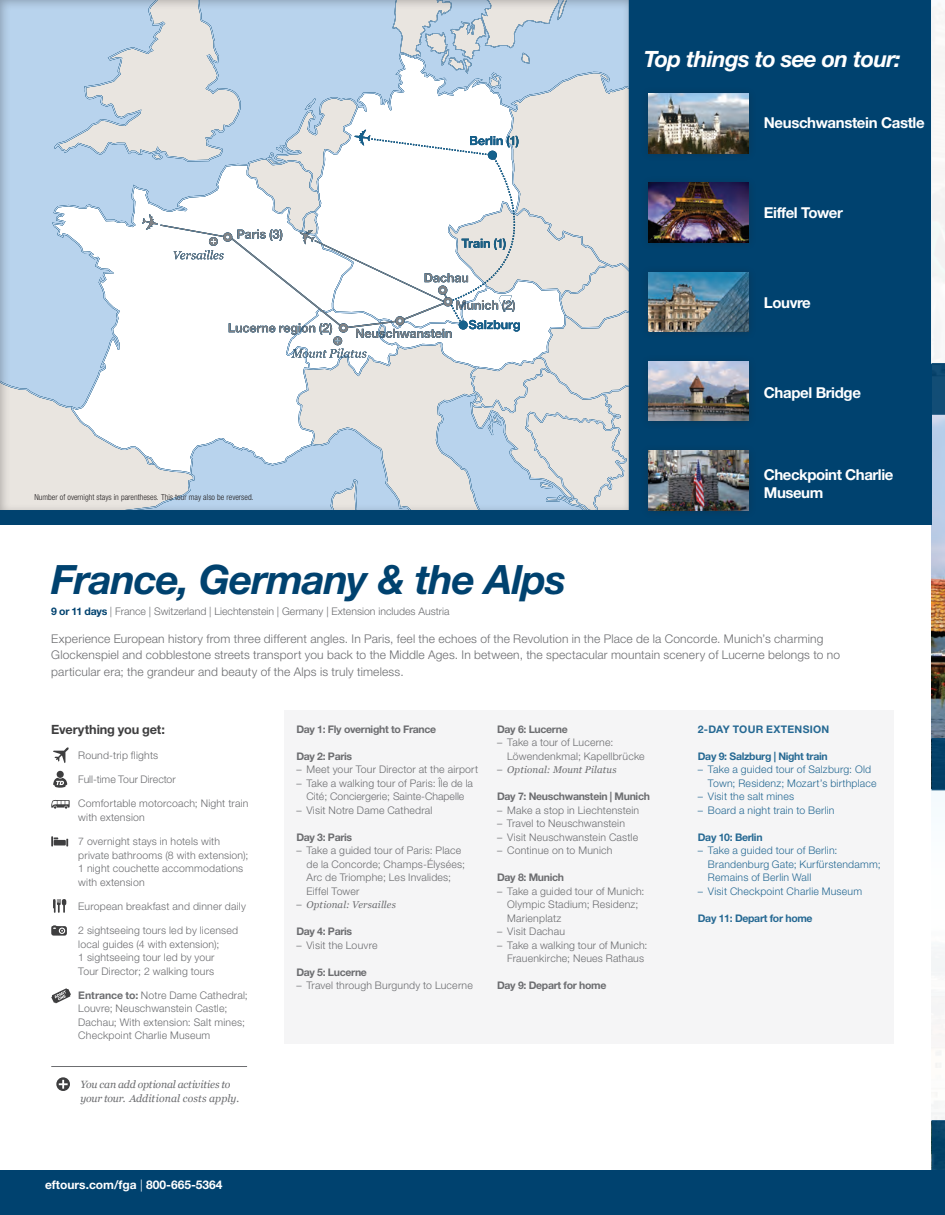
<style>
.page{position:relative;width:945px;height:1215px;background:#fff}
.page>*{position:absolute;margin:0;border:0;box-sizing:border-box;transform-origin:0 0}
.t1{font:italic 700 40.5px "Helvetica Neue LT Std";letter-spacing:-.03em;color:#00426f}
.t2{font:italic 700 22.5px "Helvetica Neue LT Std";letter-spacing:-.03em;color:#fff}
.t3{font:700 15px/18px "Helvetica Neue LT Std";letter-spacing:-.025em;color:#fff}
.t4{font:700 12.75px "Helvetica Neue LT Std";letter-spacing:-.01em;color:#3e3e3f}
.t5{font:300 12px/16.5px "Helvetica Neue LT Std";letter-spacing:.015em;color:#6c6d70}
.t6{font:700 12px "Helvetica Neue LT Std";color:#fff}
.t7{font:300 10.5px/13.5px "Helvetica Neue LT Std";letter-spacing:.02em;color:#6c6d70}
.t8{font:300 10.5px/13.5px "Helvetica Neue LT Std";letter-spacing:.02em;color:#266993}
.t9{font:300 10.5px/13.5px "Helvetica Neue LT Std";color:#6c6d70;text-align:center}
.t10{font:700 10.5px "Helvetica Neue LT Std";letter-spacing:-.03em;color:#6c6d70}
.t11{font:italic 10.5px/13.5px "Georgia";letter-spacing:-.015em;color:#6c6d70}
.t12{font:700 10.5px "Helvetica Neue LT Std";letter-spacing:-.03em;color:#266993}
.t13{font:700 10.5px "Helvetica Neue LT Std";letter-spacing:.025em;color:#266993}
.t14{font:italic 9.75px "Georgia";letter-spacing:.015em;color:#6c6d70}
.t15{font:300 condensed 8.25px "Helvetica Neue LT Std";color:#231f20}
.s1{font-weight:700;color:#00426f}
.s2{font-weight:700}
.s3{font-weight:300}
.s4{font-family:"Helvetica Neue LT Std";font-weight:300;font-style:normal;font-size:10.5px}
</style>
<div class="page">
<div style="left:284px;top:711px;width:610px;height:333px;background:#f5f5f6"></div>
<svg style="left:53px;top:747px;width:16px;height:16px"></svg>
<div style="left:57px;top:771px;width:7px;height:7px;background:#3e3e3f;border-radius:50%"></div>
<svg style="left:53px;top:778px;width:14px;height:10px"></svg>
<svg style="left:51px;top:800px;width:19px;height:9px"></svg>
<div style="left:54px;top:840px;width:12px;height:5px;background:#3e3e3f"></div>
<svg style="left:51px;top:836px;width:7px;height:10px"></svg>
<svg style="left:66px;top:839px;width:2px;height:7px"></svg>
<svg style="left:53px;top:899px;width:13px;height:14px"></svg>
<svg style="left:51px;top:925px;width:16px;height:11px"></svg>
<svg style="left:51px;top:988px;width:20px;height:15px"></svg>
<hr style="left:51px;top:1066px;width:196px;height:1px;background:#6c6d70">
<svg style="left:56px;top:1077px;width:14px;height:14px"></svg>
<svg style="left:59px;top:1080px;width:9px;height:9px"></svg>
<img style="left:932px;top:415px;width:13px;height:323px">
<div style="left:0;top:0;width:932px;height:524px;background:#00426f"></div>
<div style="left:0;top:1171px;width:945px;height:44px;background:#00426f"></div>
<div style="left:932px;top:0;width:13px;height:364px;background:#f7f7f6"></div>
<svg style="left:932px;top:363px;width:13px;height:52px"></svg>
<svg style="left:932px;top:1120px;width:13px;height:51px"></svg>
<div style="left:0;top:0;width:629px;height:511px;background:#231f20;opacity:.3"></div>
<svg style="left:932px;top:738px;width:13px;height:52px"></svg>
<img style="left:648px;top:94px;width:100px;height:59px">
<img style="left:648px;top:183px;width:100px;height:59px">
<img style="left:648px;top:272px;width:100px;height:60px">
<img style="left:648px;top:361px;width:100px;height:60px">
<img style="left:648px;top:451px;width:100px;height:59px">
<h2 class="t2" style="left:644px;top:45px;width:259px">Top things to see on tour:</h2>
<h3 class="t3" style="left:764px;top:113px;width:162px">Neuschwanstein Castle</h3>
<h3 class="t3" style="left:764px;top:203px;width:81px">Eiffel Tower</h3>
<h3 class="t3" style="left:764px;top:293px;width:49px">Louvre</h3>
<p class="t15" style="left:34px;top:493px;width:221px">Number of overnight stays in parentheses. This tour may also be reversed.</p>
<h1 class="t1" style="left:51px;top:555px;width:517px">France, Germany &amp; the Alps</h1>
<p class="t9" style="left:51px;top:604px;width:400px"><span class="s1">9 or 11 days</span> | France | Switzerland | Liechtenstein | Germany | Extension includes Austria</p>
<h3 class="t3" style="left:764px;top:383px;width:99px">Chapel Bridge</h3>
<h3 class="t3" style="left:764px;top:466px;width:131px">Checkpoint Charlie<br>Museum</h3>
<p class="t5" style="left:51px;top:630px;width:790px">Experience European history from three different angles. In Paris, feel the echoes of the Revolution in the Place de la Concorde. Munich’s charming<br>Glockenspiel and cobblestone streets transport you back to the Middle Ages. In between, the spectacular mountain scenery of Lucerne belongs to no particular era; the grandeur and beauty of the Alps is truly timeless.</p>
<p class="t4" style="left:51px;top:722px;width:115px">Everything you get:</p>
<p class="t7" style="left:78px;top:748px;width:82px">Round-trip flights</p>
<p class="t9" style="left:78px;top:772px;width:99px">Full-time Tour Director</p>
<p class="t7" style="left:78px;top:796px;width:172px">Comfortable motorcoach; Night train with extension</p>
<p class="t7" style="left:78px;top:834px;width:172px">7 overnight stays in hotels with private bathrooms (8 with extension);<br>1 night couchette accommodations with extension</p>
<p class="t7" style="left:78px;top:899px;width:169px">European breakfast and dinner daily</p>
<p class="t7" style="left:78px;top:923px;width:161px">2 sightseeing tours led by licensed local guides (4 with extension);<br>1 sightseeing tour led by your<br>Tour Director; 2 walking tours</p>
<p class="t7" style="left:78px;top:988px;width:171px"><span class="s2">Entrance to:</span> Notre Dame Cathedral; Louvre; Neuschwanstein Castle; Dachau; With extension: Salt mines; Checkpoint Charlie Museum</p>
<p class="t11" style="left:80px;top:1078px;width:160px">You can add optional activities to your tour. Additional costs apply.</p>
<p class="t6" style="left:45px;top:1177px;width:179px">eftours.com/fga <span class="s3">|</span> 800-665-5364</p>
<p class="t10" style="left:296px;top:722px;width:141px">Day 1: Fly overnight to France</p>
<p class="t10" style="left:296px;top:749px;width:57px">Day 2: Paris</p>
<p class="t7" style="left:296px;top:762px;width:183px">– Meet your Tour Director at the airport</p>
<p class="t9" style="left:296px;top:776px;width:178px">– Take a walking tour of Paris: Île de la<br>Cité; Conciergerie; Sainte-Chapelle</p>
<p class="t7" style="left:296px;top:803px;width:138px">– Visit Notre Dame Cathedral</p>
<p class="t10" style="left:296px;top:830px;width:57px">Day 3: Paris</p>
<p class="t7" style="left:306px;top:843px;width:160px;text-indent:-10px">– Take a guided tour of Paris: Place de la Concorde; Champs-Élysées;<br>Arc de Triomphe; Les Invalides;<br>Eiffel Tower</p>
<p class="t14" style="left:296px;top:899px;width:101px"><span class="s4">–</span> Optional: Versailles</p>
<p class="t10" style="left:296px;top:925px;width:57px">Day 4: Paris</p>
<p class="t7" style="left:296px;top:938px;width:83px">– Visit the Louvre</p>
<p class="t10" style="left:296px;top:965px;width:72px">Day 5: Lucerne</p>
<p class="t7" style="left:296px;top:978px;width:178px">– Travel through Burgundy to Lucerne</p>
<p class="t10" style="left:497px;top:722px;width:72px">Day 6: Lucerne</p>
<p class="t7" style="left:507px;top:735px;width:139px;text-indent:-10px">– Take a tour of Lucerne:<br>Löwendenkmal; Kapellbrücke</p>
<p class="t14" style="left:497px;top:764px;width:121px"><span class="s4">–</span> Optional: Mount Pilatus</p>
<p class="t10" style="left:497px;top:790px;width:154px">Day 7: Neuschwanstein | Munich</p>
<p class="t7" style="left:497px;top:803px;width:144px">– Make a stop in Liechtenstein</p>
<p class="t7" style="left:497px;top:816px;width:129px">– Travel to Neuschwanstein</p>
<p class="t7" style="left:497px;top:830px;width:143px">– Visit Neuschwanstein Castle</p>
<p class="t7" style="left:497px;top:843px;width:117px">– Continue on to Munich</p>
<p class="t10" style="left:497px;top:871px;width:69px">Day 8: Munich</p>
<p class="t7" style="left:507px;top:884px;width:139px;text-indent:-10px">– Take a guided tour of Munich:<br>Olympic Stadium; Residenz;<br>Marienplatz</p>
<p class="t7" style="left:497px;top:924px;width:69px">– Visit Dachau</p>
<p class="t7" style="left:507px;top:938px;width:142px;text-indent:-10px">– Take a walking tour of Munich:<br>Frauenkirche; Neues Rathaus</p>
<p class="t10" style="left:497px;top:979px;width:111px">Day 9: Depart for home</p>
<p class="t13" style="left:698px;top:722px;width:133px">2-DAY TOUR EXTENSION</p>
<p class="t12" style="left:698px;top:749px;width:131px">Day 9: Salzburg | Night train</p>
<p class="t8" style="left:708px;top:762px;width:170px;text-indent:-10px">– Take a guided tour of Salzburg: Old<br>Town; Residenz; Mozart’s birthplace</p>
<p class="t8" style="left:698px;top:789px;width:98px">– Visit the salt mines</p>
<p class="t8" style="left:698px;top:803px;width:138px">– Board a night train to Berlin</p>
<p class="t12" style="left:698px;top:830px;width:66px">Day 10: Berlin</p>
<p class="t8" style="left:708px;top:843px;width:174px;text-indent:-10px">– Take a guided tour of Berlin:<br>Brandenburg Gate; Kurfürstendamm;<br>Remains of Berlin Wall</p>
<p class="t8" style="left:698px;top:884px;width:166px">– Visit Checkpoint Charlie Museum</p>
<p class="t12" style="left:698px;top:911px;width:116px">Day 11: Depart for home</p>
</div>
